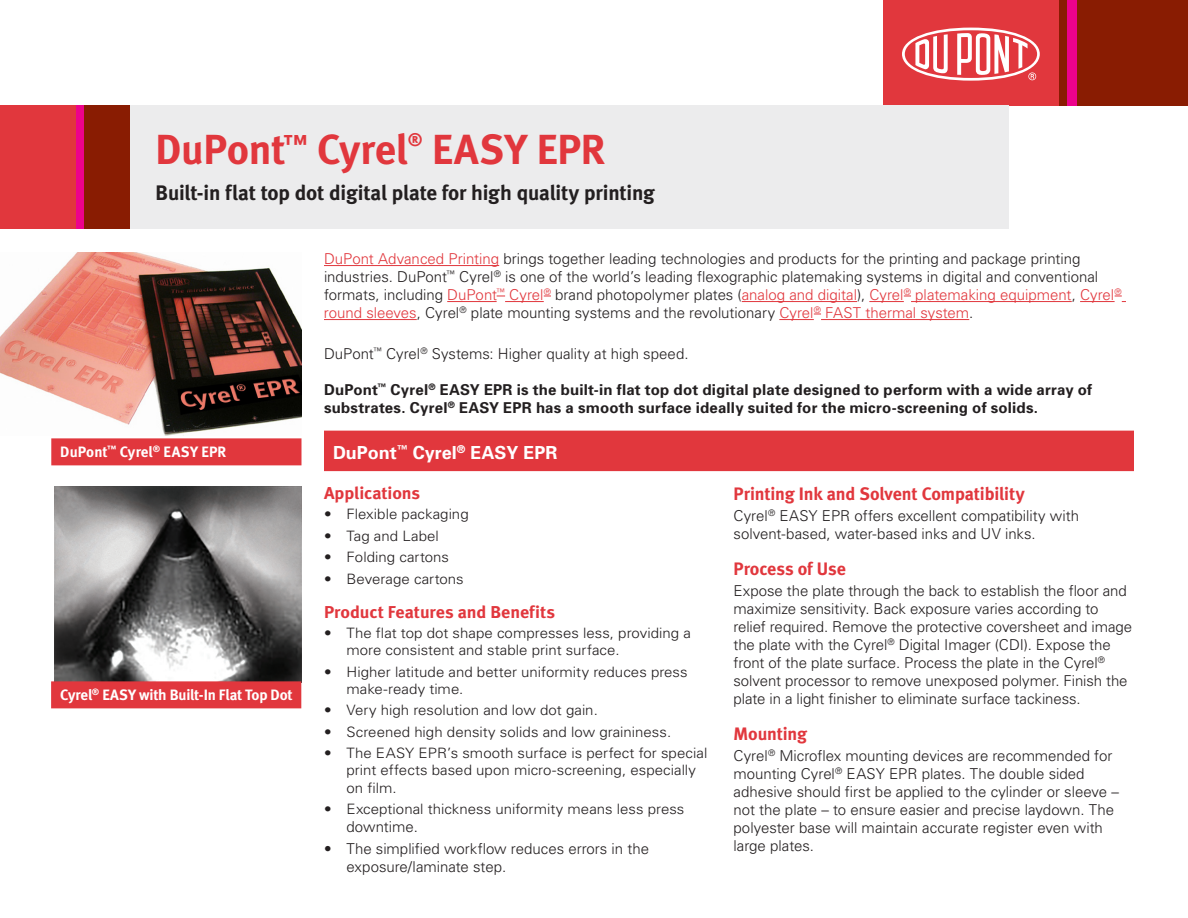
<style>
.page{position:relative;width:1188px;height:918px;background:#fff}
.page>*{position:absolute;margin:0;border:0;box-sizing:border-box;transform-origin:0 0}
.Title_brand_bar{font:700 42px "Meta";letter-spacing:-.005em;color:#e1373d}
.Subtitle_barnd_bar{font:700 21px "Meta";letter-spacing:-.01em;color:#231f20}
.Subhead_1{font:700 18px "Meta";letter-spacing:-.005em;color:#e1373d}
.Red_bar_wide{font:700 18px "Univers";color:#fff}
.Title_brand_bar-2{font:700 18px "Meta";color:#e1373d}
.Subhead_1-2{font:700 17.1px "Meta";letter-spacing:-.005em;color:#e1373d;scale:1.05 1}
.Body_1{font:300 15px/18px "Univers";color:#231f20}
.Body_bold{font:700 15px/18px "Univers";letter-spacing:.015em;color:#231f20}
.Bullet_1_last{font:300 15px/18px "Univers";color:#231f20}
.Red_bar_caption{font:15px "Meta Bold LF";color:#fff}
.Bullet_1{font:300 15px "Univers";letter-spacing:-.005em;color:#231f20}
.Bullet_1-2{font:300 14.25px/17.1px "Univers";color:#231f20;scale:1.05 1}
.Bullet_1_last-2{font:300 14.25px "Univers";letter-spacing:.005em;color:#231f20;scale:1.05 1}
.s1{color:#e1373d}
</style>
<div class="page">
<img style="left:0;top:252px;width:302px;height:184px">
<img style="left:54px;top:486px;width:248px;height:197px">
<div style="left:1059px;top:0;width:129px;height:105px;background:#891c02"></div>
<div style="left:1067px;top:0;width:10px;height:105px;background:#ed028c"></div>
<div style="left:883px;top:0;width:176px;height:105px;background:#e1373d"></div>
<svg style="left:902px;top:28px;width:138px;height:53px"></svg>
<div style="left:75px;top:105px;width:9px;height:124px;background:#ed028c"></div>
<div style="left:0;top:105px;width:76px;height:124px;background:#e1373d"></div>
<div style="left:84px;top:105px;width:46px;height:124px;background:#891c02"></div>
<div style="left:131px;top:105px;width:878px;height:124px;background:#ececed"></div>
<div style="left:324px;top:431px;width:810px;height:40px;background:#e1373d"></div>
<div style="left:51px;top:438px;width:251px;height:27px;background:#e1373d"></div>
<div style="left:51px;top:681px;width:250px;height:27px;background:#e1373d"></div>
<hr style="left:324px;top:265px;width:175px;height:1px;background:#e1373d">
<hr style="left:447px;top:301px;width:50px;height:1px;background:#e1373d">
<hr style="left:505px;top:301px;width:39px;height:1px;background:#e1373d">
<hr style="left:742px;top:301px;width:115px;height:1px;background:#e1373d">
<hr style="left:869px;top:301px;width:35px;height:1px;background:#e1373d">
<hr style="left:911px;top:301px;width:161px;height:1px;background:#e1373d">
<hr style="left:1080px;top:301px;width:35px;height:1px;background:#e1373d">
<svg style="left:1115px;top:296px;width:11px;height:6px"></svg>
<hr style="left:324px;top:319px;width:93px;height:1px;background:#e1373d">
<hr style="left:779px;top:319px;width:35px;height:1px;background:#e1373d">
<hr style="left:821px;top:319px;width:148px;height:1px;background:#e1373d">
<p class="Title_brand_bar" style="left:156px;top:124px;width:254px">DuPont<sup>™</sup> Cyrel</p>
<p class="Title_brand_bar-2" style="left:408px;top:129px;width:16px">®</p>
<p class="Title_brand_bar" style="left:432px;top:124px;width:175px">EASY EPR</p>
<p class="Subtitle_barnd_bar" style="left:156px;top:180px;width:501px">Built-in flat top dot digital plate for high quality printing</p>
<p class="Red_bar_caption" style="left:60px;top:443px;width:168px">DuPont<sup>™</sup> Cyrel<sup>®</sup> EASY EPR</p>
<p class="Red_bar_caption" style="left:60px;top:686px;width:234px">Cyrel<sup>®</sup> EASY with Built-In Flat Top Dot</p>
<p class="Body_1" style="left:324px;top:249px;width:799px"><span class="s1">DuPont Advanced Printing</span> brings together leading technologies and products for the printing and package printing industries. DuPont<sup>™</sup> Cyrel<sup>®</sup> is one of the world’s leading flexographic platemaking systems in digital and conventional formats, including <span class="s1">DuPont</span><sup>™</sup> <span class="s1">Cyrel</span><sup>®</sup> brand photopolymer plates (<span class="s1">analog and digital</span>), <span class="s1">Cyrel</span><sup>®</sup> <span class="s1">platemaking equipment</span>, <span class="s1">Cyrel</span><sup>® </sup><span class="s1">round sleeves</span>, Cyrel<sup>®</sup> plate mounting systems and the revolutionary <span class="s1">Cyrel</span><sup>®</sup> <span class="s1">FAST thermal system</span>.</p>
<p class="Body_1" style="left:324px;top:344px;width:366px">DuPont<sup>™</sup> Cyrel<sup>®</sup> Systems: Higher quality at high speed.</p>
<p class="Body_bold" style="left:324px;top:380px;width:770px">DuPont<sup>™</sup> Cyrel<sup>®</sup> EASY EPR is the built-in flat top dot digital plate designed to perform with a wide array of substrates. Cyrel<sup>®</sup> EASY EPR has a smooth surface ideally suited for the micro-screening of solids.</p>
<p class="Red_bar_wide" style="left:333px;top:441px;width:226px">DuPont<sup>™</sup> Cyrel<sup>®</sup> EASY EPR</p>
<p class="Subhead_1-2" style="left:324px;top:483px;width:93px">Applications</p>
<p class="Bullet_1-2" style="left:324px;top:505px;width:139px">• Flexible packaging</p>
<p class="Bullet_1-2" style="left:324px;top:527px;width:111px">• Tag and Label</p>
<p class="Bullet_1-2" style="left:324px;top:548px;width:121px">• Folding cartons</p>
<p class="Bullet_1_last-2" style="left:324px;top:570px;width:135px">• Beverage cartons</p>
<p class="Subhead_1-2" style="left:324px;top:602px;width:222px">Product Features and Benefits</p>
<p class="Bullet_1-2" style="left:346px;top:624px;width:329px;text-indent:-22px">• The flat top dot shape compresses less, providing a more consistent and stable print surface.</p>
<p class="Bullet_1-2" style="left:346px;top:663px;width:326px;text-indent:-22px">• Higher latitude and better uniformity reduces press make-ready time.</p>
<p class="Bullet_1-2" style="left:324px;top:701px;width:262px">• Very high resolution and low dot gain.</p>
<p class="Bullet_1-2" style="left:324px;top:723px;width:332px">• Screened high density solids and low graininess.</p>
<p class="Bullet_1-2" style="left:346px;top:744px;width:345px;text-indent:-22px">• The EASY EPR’s smooth surface is perfect for special print effects based upon micro-screening, especially on film.</p>
<p class="Bullet_1-2" style="left:324px;top:800px;width:345px">• Exceptional thickness uniformity means less press</p>
<p class="Bullet_1" style="left:346px;top:818px;width:73px">downtime.</p>
<p class="Bullet_1_last" style="left:346px;top:840px;width:304px;text-indent:-22px">• The simplified workflow reduces errors in the exposure/laminate step.</p>
<p class="Subhead_1" style="left:734px;top:483px;width:293px">Printing Ink and Solvent Compatibility</p>
<p class="Body_1" style="left:734px;top:506px;width:347px">Cyrel<sup>®</sup> EASY EPR offers excellent compatibility with solvent-based, water-based inks and UV inks.</p>
<p class="Subhead_1" style="left:734px;top:558px;width:114px">Process of Use</p>
<p class="Body_1" style="left:734px;top:581px;width:400px">Expose the plate through the back to establish the floor and maximize sensitivity. Back exposure varies according to relief required. Remove the protective coversheet and image the plate with the Cyrel<sup>®</sup> Digital Imager (CDI). Expose the front of the plate surface. Process the plate in the Cyrel<sup>® </sup>solvent processor to remove unexposed polymer. Finish the plate in a light finisher to eliminate surface tackiness.</p>
<p class="Subhead_1" style="left:734px;top:723px;width:75px">Mounting</p>
<p class="Body_1" style="left:734px;top:746px;width:387px">Cyrel<sup>®</sup> Microflex mounting devices are recommended for mounting Cyrel<sup>®</sup> EASY EPR plates. The double sided adhesive should first be applied to the cylinder or sleeve – not the plate – to ensure easier and precise laydown. The polyester base will maintain accurate register even with large plates.</p>
</div>
